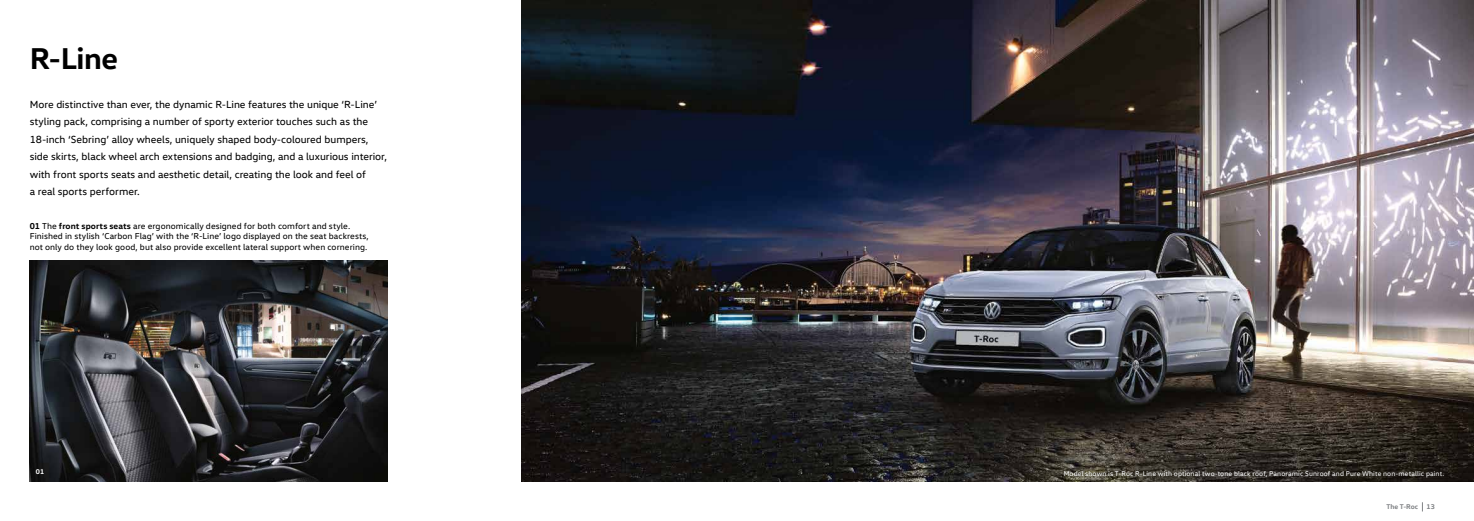
<style>
.page{position:relative;width:1474px;height:521px;background:#fff}
.page>*{position:absolute;margin:0;border:0;box-sizing:border-box;transform-origin:0 0}
.t1{font:700 30.62px "VW Head";color:#000}
.t2{font:10.5px/17.5px "VW Head";letter-spacing:-.005em;color:#000}
.t3{font:8.75px/10.5px "VW Head";letter-spacing:.005em;color:#000}
.t4{font:7px "VW Head";letter-spacing:.015em;color:#fff}
.t5{font:700 7px "VW Head";color:#808285}
.t6{font:700 7px "VW Head";color:#fff}
.s1{font-weight:700}
</style>
<div class="page">
<img style="left:30px;top:260px;width:357px;height:221px">
<img style="left:521px;top:0;width:952px;height:481px">
<h1 class="t1" style="left:30px;top:39px;width:90px">R-Line</h1>
<p class="t2" style="left:30px;top:95px;width:359px">More distinctive than ever, the dynamic R-Line features the unique ‘R-Line’ styling pack, comprising a number of sporty exterior touches such as the 18-inch ‘Sebring’ alloy wheels, uniquely shaped body-coloured bumpers, side skirts, black wheel arch extensions and badging, and a luxurious interior, with front sports seats and aesthetic detail, creating the look and feel of<br>a real sports performer.</p>
<p class="t3" style="left:30px;top:220px;width:340px"><span class="s1">01</span> The <span class="s1">front sports seats</span> are ergonomically designed for both comfort and style.<br>Finished in stylish ‘Carbon Flag’ with the ‘R-Line’ logo displayed on the seat backrests, not only do they look good, but also provide excellent lateral support when cornering.</p>
<p class="t6" style="left:36px;top:467px;width:10px">01</p>
<p class="t4" style="left:1063px;top:469px;width:382px">Model shown is T-Roc R-Line with optional two-tone black roof, Panoramic Sunroof and Pure White non-metallic paint.</p>
<p class="t5" style="left:1386px;top:502px;width:33px">The T-Roc</p>
<p class="t5" style="left:1426px;top:502px;width:10px">13</p>
</div>
